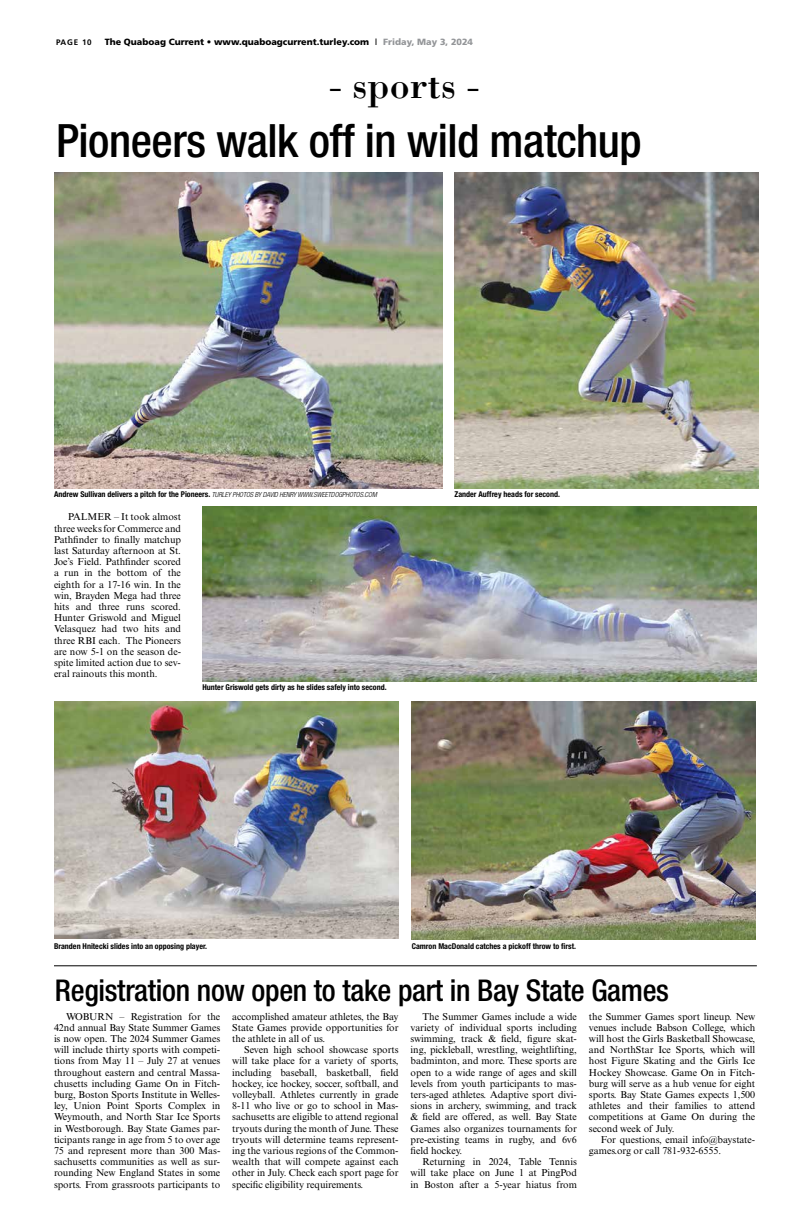
<style>
.page{position:relative;width:810px;height:1224px;background:#fff}
.page>*{position:absolute;margin:0;border:0;box-sizing:border-box;transform-origin:0 0}
.t1{font:500 condensed 46px "Helvetica Neue LT Std";letter-spacing:-.01em;color:#000}
.t2{font:40px "Bodoni Std";color:#000}
.t3{font:500 condensed 30px "Helvetica Neue LT Std";letter-spacing:-.01em;color:#000}
.t4{font:10px/11.2px "Times New Roman MT Std";letter-spacing:-.005em;color:#000;text-align:justify}
.t5{font:900 9px "Frutiger LT Std";color:#000}
.t6{font:700 condensed 8px "Helvetica Neue LT Std";color:#000}
.t7{font:700 8px "Frutiger LT Std";letter-spacing:.1em;color:#000}
.t8{font:italic 300 condensed 7px "Helvetica Neue LT Std";letter-spacing:-.01em;color:#000}
.s1{font-family:"Helvetica";font-weight:400}
.s2{color:#939598}
.s3{font-weight:700;font-style:normal;font-size:8px}
</style>
<div class="page">
<img style="left:454px;top:172px;width:304px;height:316px">
<img style="left:202px;top:506px;width:555px;height:176px">
<img style="left:54px;top:172px;width:388px;height:316px">
<img style="left:54px;top:701px;width:344px;height:238px">
<img style="left:412px;top:701px;width:344px;height:238px">
<hr style="left:54px;top:966px;width:703px;height:1px;background:#000">
<p class="t7" style="left:56px;top:37px;width:37px">PAGE 10</p>
<p class="t5" style="left:105px;top:36px;width:370px">The Quaboag Current • www.quaboagcurrent.turley.com <span class="s1">I</span> <span class="s2">Friday, May 3, 2024</span></p>
<h2 class="t2" style="left:329px;top:60px;width:153px">- sports -</h2>
<h1 class="t1" style="left:56px;top:113px;width:587px">Pioneers walk off in wild matchup</h1>
<p class="t8" style="left:54px;top:491px;width:324px"><span class="s3">Andrew Sullivan delivers a pitch for the Pioneers.</span> TURLEY PHOTOS BY DAVID HENRY WWW.SWEETDOGPHOTOS.COM</p>
<p class="t6" style="left:454px;top:490px;width:107px">Zander Auffrey heads for second.</p>
<p class="t4" style="left:54px;top:511px;width:129px;text-indent:14px">PALMER – It took almost three weeks for Commerce and Pathfinder to finally matchup last Saturday afternoon at St.<br>Joe’s Field. Pathfinder scored a run in the bottom of the eighth for a 17-16 win. In the win, Brayden Mega had three hits and three runs scored.<br>Hunter Griswold and Miguel Velasquez had two hits and three RBI each. The Pioneers are now 5-1 on the season de&shy;spite limited action due to sev&shy;eral rainouts this month.</p>
<p class="t6" style="left:202px;top:683px;width:186px">Hunter Griswold gets dirty as he slides safely into second.</p>
<p class="t6" style="left:54px;top:941px;width:155px">Branden Hnitecki slides into an opposing player.</p>
<p class="t6" style="left:412px;top:941px;width:166px">Camron MacDonald catches a pickoff throw to first.</p>
<h3 class="t3" style="left:55px;top:973px;width:616px">Registration now open to take part in Bay State Games</h3>
<p class="t4" style="left:54px;top:1011px;width:168px;text-indent:12px">WOBURN – Registration for the 42nd annual Bay State Summer Games is now open. The 2024 Summer Games will include thirty sports with competi&shy;tions from May 11 – July 27 at venues throughout eastern and central Massa&shy;chusetts including Game On in Fitch&shy;burg, Boston Sports Institute in Welles&shy;ley, Union Point Sports Complex in Weymouth, and North Star Ice Sports in Westborough. Bay State Games par&shy;ticipants range in age from 5 to over age 75 and represent more than 300 Mas&shy;sachusetts communities as well as sur&shy;rounding New England States in some sports. From grassroots participants to</p>
<p class="t4" style="left:232px;top:1011px;width:168px">accomplished amateur athletes, the Bay State Games provide opportunities for the athlete in all of us.</p>
<p class="t4" style="left:232px;top:1044px;width:168px;text-indent:12px">Seven high school showcase sports will take place for a variety of sports, including baseball, basketball, field hockey, ice hockey, soccer, softball, and volleyball. Athletes currently in grade 8-11 who live or go to school in Mas&shy;sachusetts are eligible to attend regional tryouts during the month of June. These tryouts will determine teams represent&shy;ing the various regions of the Common&shy;wealth that will compete against each other in July. Check each sport page for specific eligibility requirements.</p>
<p class="t4" style="left:411px;top:1011px;width:168px;text-indent:12px">The Summer Games include a wide variety of individual sports including swimming, track &amp; field, figure skat&shy;ing, pickleball, wrestling, weightlifting, badminton, and more. These sports are open to a wide range of ages and skill levels from youth participants to mas&shy;ters-aged athletes. Adaptive sport divi&shy;sions in archery, swimming, and track &amp; field are offered, as well. Bay State Games also organizes tournaments for pre-existing teams in rugby, and 6v6 field hockey.</p>
<p class="t4" style="left:411px;top:1156px;width:168px;text-indent:12px">Returning in 2024, Table Tennis will take place on June 1 at PingPod in Boston after a 5-year hiatus from</p>
<p class="t4" style="left:589px;top:1011px;width:168px">the Summer Games sport lineup. New venues include Babson College, which will host the Girls Basketball Showcase, and NorthStar Ice Sports, which will host Figure Skating and the Girls Ice Hockey Showcase. Game On in Fitch&shy;burg will serve as a hub venue for eight sports. Bay State Games expects 1,500 athletes and their families to attend competitions at Game On during the second week of July.</p>
<p class="t4" style="left:589px;top:1134px;width:168px;text-indent:12px">For questions, email info@baystate&shy;games.org or call 781-932-6555.</p>
</div>
